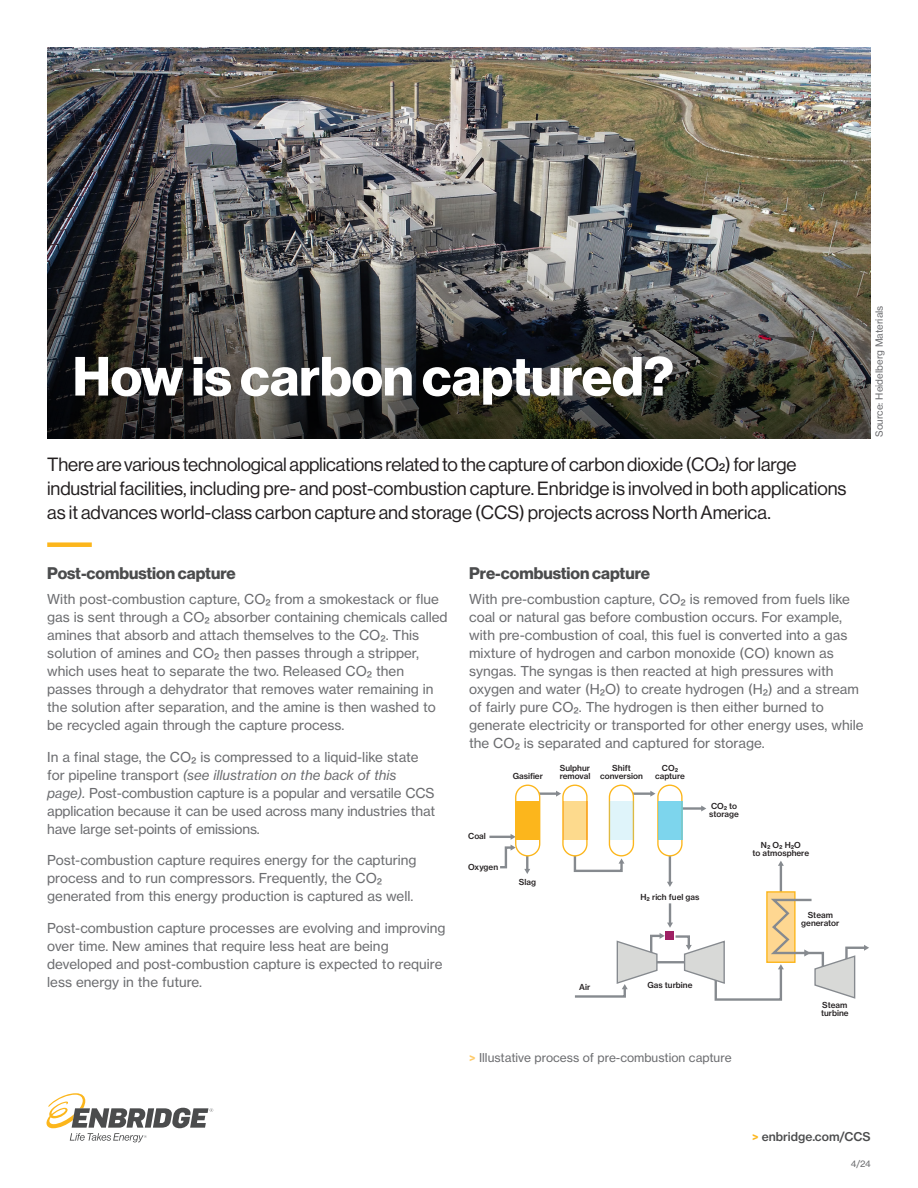
<style>
.page{position:relative;width:918px;height:1188px;background:#fff}
.page>*{position:absolute;margin:0;border:0;box-sizing:border-box;transform-origin:0 0}
.t1{font:54px "N Haas Grotesk DS Std 75 Bd";color:#fff}
.Head_Rule_13_15_6{font:18.75px/24px "N Haas Grotesk DS Std 55 Rg";color:#231f20}
.Head_11_13_5{font:16.5px "N Haas Grotesk DS Std 75 Bd";color:#4b4c4d}
.Body_8_5_11{font:13.5px/18px "N Haas Grotesk TX Std 55 Rg";color:#6c6d70}
.Body_8_5_11-2{font:12px "N Haas Grotesk TX Std 55 Rg";color:#6c6d70}
.t2{font:12px "N Haas Grotesk TX Std 65 Md";color:#4b4c4d}
.Caption_M_7_9{font:9.75px "N Haas Grotesk TX Std 55 Rg";color:#6c6d70}
.Body_8_5_11-3{font:9px "N Haas Grotesk TX Std 55 Rg";color:#6c6d70}
.t3{font:8.1px/8.1px "N Haas Grotesk TX Std 65 Md";color:#231f20;text-align:center}
.s1{font-family:"N Haas Grotesk TX Std 56 It"}
.s2{font-family:"N Haas Grotesk TX Std 75 Bd";color:#feca68}
.s3{font-family:"N Haas Grotesk TX Std 75 Bd";color:#fcb61c}
</style>
<div class="page">
<svg style="left:46px;top:1093px;width:167px;height:49px"></svg>
<img style="left:47px;top:47px;width:824px;height:161px">
<img style="left:47px;top:208px;width:824px;height:231px">
<hr style="left:537px;top:792px;width:20px;height:3px;background:#868a8f">
<svg style="left:556px;top:791px;width:5px;height:6px"></svg>
<hr style="left:632px;top:792px;width:19px;height:3px;background:#868a8f">
<svg style="left:650px;top:791px;width:5px;height:6px"></svg>
<hr style="left:489px;top:836px;width:22px;height:2px;background:#868a8f">
<svg style="left:524px;top:857px;width:6px;height:17px"></svg>
<hr style="left:669px;top:856px;width:2px;height:27px;background:#868a8f">
<svg style="left:667px;top:882px;width:6px;height:5px"></svg>
<hr style="left:780px;top:865px;width:2px;height:27px;background:#868a8f">
<svg style="left:778px;top:861px;width:6px;height:5px"></svg>
<svg style="left:498px;top:834px;width:18px;height:35px"></svg>
<svg style="left:573px;top:853px;width:52px;height:19px"></svg>
<hr style="left:682px;top:807px;width:20px;height:3px;background:#868a8f">
<svg style="left:701px;top:806px;width:5px;height:5px"></svg>
<div style="left:767px;top:892px;width:28px;height:70px;background:#fed791"></div>
<div style="left:766px;top:891px;width:30px;height:72px;border:1px solid #fcb61c"></div>
<svg style="left:575px;top:898px;width:294px;height:103px"></svg>
<div style="left:665px;top:931px;width:9px;height:9px;background:#9e2064"></div>
<div style="left:516px;top:785px;width:24px;height:71px;background:#fff;border-radius:12px"></div>
<div style="left:515px;top:785px;width:25px;height:72px;border:1px solid #fcb61c;border-radius:12px"></div>
<div style="left:516px;top:801px;width:24px;height:39px;background:#fcb61c"></div>
<div style="left:563px;top:785px;width:24px;height:71px;background:#fff;border-radius:12px"></div>
<div style="left:562px;top:785px;width:26px;height:72px;border:1px solid #fcb61c;border-radius:12px"></div>
<div style="left:563px;top:801px;width:24px;height:39px;background:#fdda8d"></div>
<div style="left:609px;top:785px;width:24px;height:71px;background:#fff;border-radius:12px"></div>
<div style="left:609px;top:785px;width:25px;height:72px;border:1px solid #fcb61c;border-radius:12px"></div>
<div style="left:609px;top:801px;width:25px;height:39px;background:linear-gradient(to bottom,#dff4fa,#dff4fa)"></div>
<div style="left:657px;top:785px;width:26px;height:72px;border:1px solid #fcb61c;border-radius:12px"></div>
<div style="left:658px;top:801px;width:24px;height:39px;background:#7dd5ed"></div>
<div style="left:47px;top:542px;width:45px;height:5px;background:#fcb61c"></div>
<p class="t1" style="left:73px;top:345px;width:603px">How is carbon captured?</p>
<p class="Head_Rule_13_15_6" style="left:47px;top:452px;width:801px">There are various technological applications related to the capture of carbon dioxide (CO2) for large industrial facilities, including pre- and post-combustion capture. Enbridge is involved in both applications as it advances world-class carbon capture and storage (CCS) projects across North America.</p>
<p class="Caption_M_7_9" style="left:873px;top:437px;width:133px;rotate:-90deg">Source: Heidelberg Materials</p>
<p class="Head_11_13_5" style="left:47px;top:564px;width:190px">Post-combustion capture</p>
<p class="Body_8_5_11" style="left:47px;top:590px;width:402px">With post-combustion capture, CO2 from a smokestack or flue gas is sent through a CO2 absorber containing chemicals called amines that absorb and attach themselves to the CO2. This solution of amines and CO2 then passes through a stripper, which uses heat to separate the two. Released CO2 then passes through a dehydrator that removes water remaining in the solution after separation, and the amine is then washed to be recycled again through the capture process.</p>
<p class="Body_8_5_11" style="left:47px;top:748px;width:389px">In a final stage, the CO2 is compressed to a liquid-like state for pipeline transport <span class="s1">(see illustration on the back of this page).</span> Post-combustion capture is a popular and versatile CCS application because it can be used across many industries that have large set-points of emissions.</p>
<p class="Body_8_5_11" style="left:47px;top:851px;width:371px">Post-combustion capture requires energy for the capturing process and to run compressors. Frequently, the CO2 generated from this energy production is captured as well.</p>
<p class="Body_8_5_11" style="left:47px;top:919px;width:400px">Post-combustion capture processes are evolving and improving over time. New amines that require less heat are being developed and post-combustion capture is expected to require less energy in the future.</p>
<p class="Head_11_13_5" style="left:469px;top:564px;width:182px">Pre-combustion capture</p>
<p class="Body_8_5_11" style="left:469px;top:590px;width:396px">With pre-combustion capture, CO2 is removed from fuels like coal or natural gas before combustion occurs. For example, with pre-combustion of coal, this fuel is converted into a gas mixture of hydrogen and carbon monoxide (CO) known as syngas. The syngas is then reacted at high pressures with oxygen and water (H2O) to create hydrogen (H2) and a stream of fairly pure CO2. The hydrogen is then either burned to generate electricity or transported for other energy uses, while the CO2 is separated and captured for storage.</p>
<p class="t3" style="left:513px;top:772px;width:32px">Gasifier</p>
<p class="t3" style="left:560px;top:763px;width:32px;text-align:left">Sulphur removal</p>
<p class="t3" style="left:600px;top:763px;width:44px">Shift conversion</p>
<p class="t3" style="left:655px;top:763px;width:31px">CO2 capture</p>
<p class="t3" style="left:468px;top:832px;width:19px">Coal</p>
<p class="t3" style="left:468px;top:863px;width:32px">Oxygen</p>
<p class="t3" style="left:519px;top:878px;width:19px">Slag</p>
<p class="t3" style="left:709px;top:801px;width:31px;text-align:left">CO2 to storage</p>
<p class="t3" style="left:753px;top:841px;width:58px">N2 O2 H2O<br>to atmosphere</p>
<p class="t3" style="left:641px;top:893px;width:60px">H2 rich fuel gas</p>
<p class="t3" style="left:801px;top:911px;width:40px">Steam generator</p>
<p class="t3" style="left:579px;top:983px;width:13px">Air</p>
<p class="t3" style="left:648px;top:980px;width:47px">Gas turbine</p>
<p class="Body_8_5_11-2" style="left:469px;top:1050px;width:264px"><span class="s2">&gt;</span> Illustative process of pre-combustion capture</p>
<p class="t3" style="left:821px;top:1001px;width:29px;text-align:left">Steam turbine</p>
<p class="t2" style="left:752px;top:1129px;width:120px"><span class="s3">&gt;</span> enbridge.com/CCS</p>
<p class="Body_8_5_11-3" style="left:851px;top:1158px;width:22px">4/24</p>
</div>
